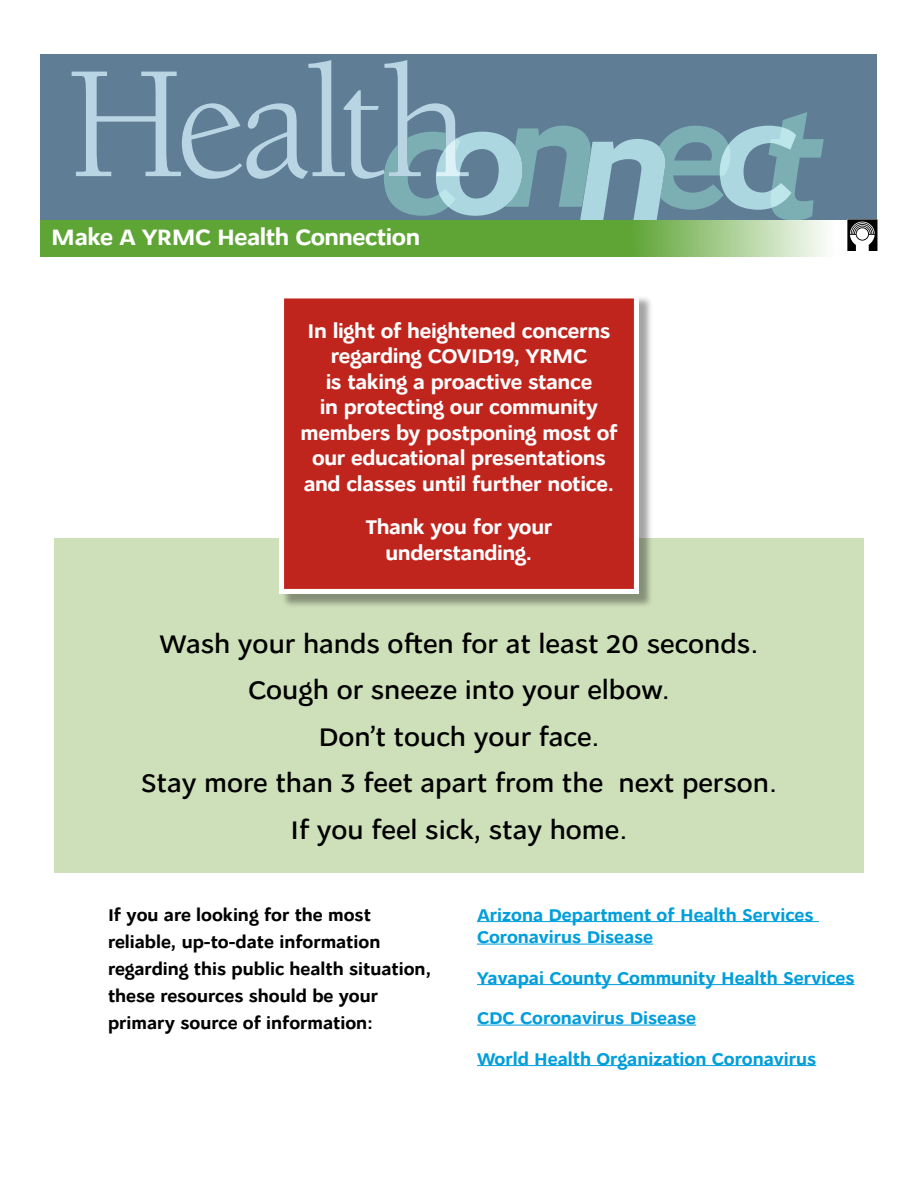
<style>
.page{position:relative;width:918px;height:1188px;background:#fff}
.page>*{position:absolute;margin:0;border:0;box-sizing:border-box;transform-origin:0 0}
.t1{font:500 27px/46.5px "Osnova Pro";color:#000;text-align:center}
.t2{font:700 23.7px "Osnova Pro";letter-spacing:-.02em;color:#fff}
.t3{font:700 21px/25.5px "Osnova Pro";letter-spacing:-.015em;color:#fff;text-align:center}
.t4{font:700 18px/27px "Osnova Pro";color:#000}
.t5{font:700 18px/22.5px "Osnova Pro";color:#009edb}
</style>
<div class="page">
<div style="left:54px;top:538px;width:810px;height:335px;background:#cee0b9"></div>
<div style="left:281px;top:296px;width:372px;height:312px;background:#000;opacity:.36"></div>
<div style="left:279px;top:293px;width:360px;height:301px;background:#c0251d;border:5px solid #fff"></div>
<svg style="left:40px;top:220px;width:786px;height:36px;background:#71af4d"></svg>
<div style="left:40px;top:54px;width:838px;height:165px;background:#5f7e96"></div>
<svg style="left:72px;top:60px;width:752px;height:160px"></svg>
<div style="left:847px;top:219px;width:31px;height:32px;background:#878787"></div>
<svg style="left:847px;top:219px;width:30px;height:32px"></svg>
<hr style="left:477px;top:921px;width:342px;height:1px;background:#009edb">
<hr style="left:477px;top:944px;width:176px;height:1px;background:#009edb">
<hr style="left:477px;top:984px;width:378px;height:1px;background:#009edb">
<hr style="left:477px;top:1025px;width:219px;height:1px;background:#009edb">
<hr style="left:477px;top:1065px;width:339px;height:1px;background:#009edb">
<p class="t2" style="left:51px;top:223px;width:370px">Make A YRMC Health Connection</p>
<p class="t3" style="left:301px;top:319px;width:318px">In light of heightened concerns regarding COVID19, YRMC<br>is taking a proactive stance<br>in protecting our community members by postponing most of our educational presentations and classes until further notice.</p>
<p class="t3" style="left:366px;top:515px;width:188px">Thank you for your understanding.</p>
<p class="t1" style="left:141px;top:621px;width:638px">Wash your hands often for at least 20 seconds.<br>Cough or sneeze into your elbow.<br>Don’t touch your face.<br>Stay more than 3 feet apart from the next person.<br>If you feel sick, stay home.</p>
<p class="t4" style="left:108px;top:902px;width:325px">If you are looking for the most reliable, up-to-date information regarding this public health situation, these resources should be your primary source of information:</p>
<p class="t5" style="left:477px;top:904px;width:338px">Arizona Department of Health Services<br>Coronavirus Disease</p>
<p class="t5" style="left:477px;top:967px;width:379px">Yavapai County Community Health Services</p>
<p class="t5" style="left:477px;top:1007px;width:221px">CDC Coronavirus Disease</p>
<p class="t5" style="left:477px;top:1048px;width:341px">World Health Organization Coronavirus</p>
</div>
